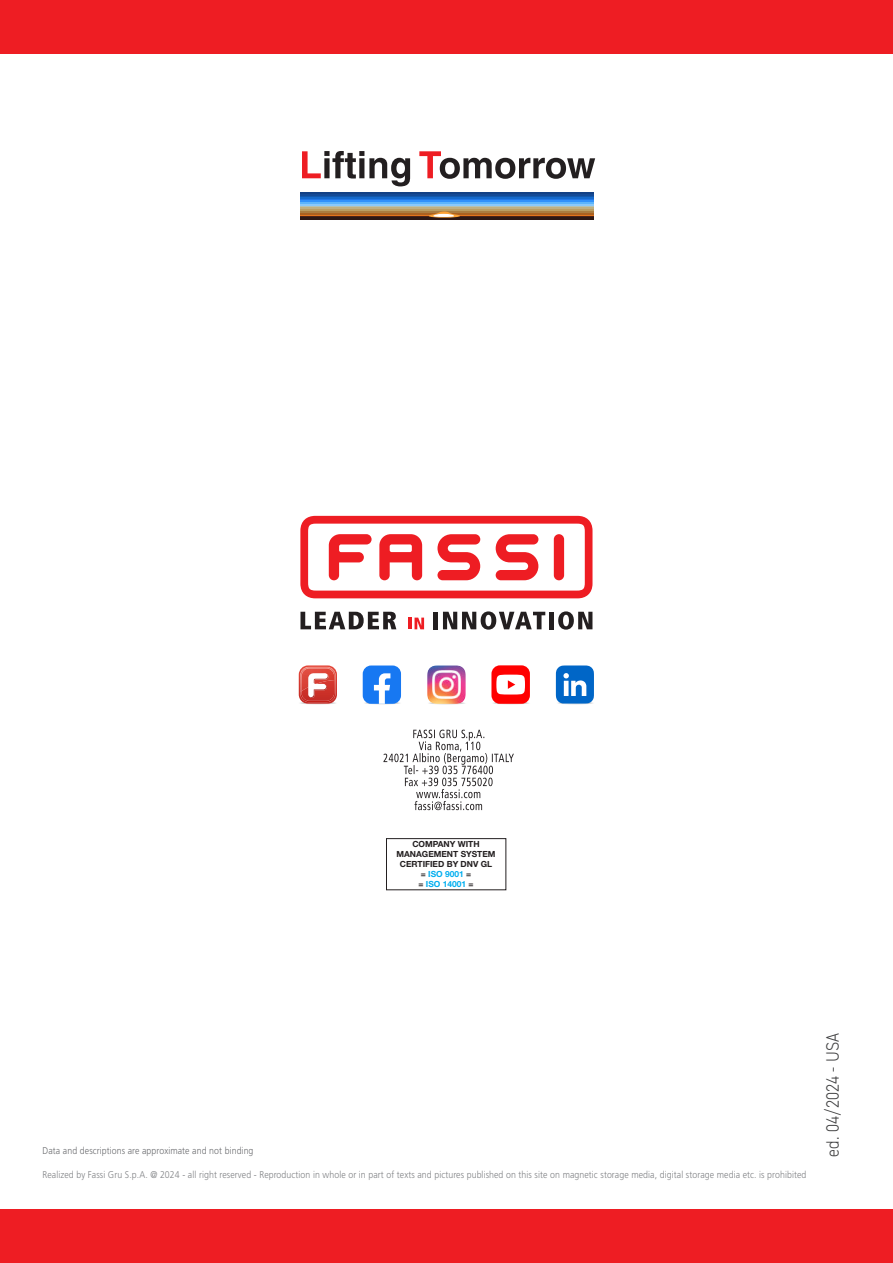
<style>
.page{position:relative;width:893px;height:1263px;background:#fff}
.page>*{position:absolute;margin:0;border:0;box-sizing:border-box;transform-origin:0 0}
.t1{font:300 18px "DIN2014";letter-spacing:.01em;color:#3e3e3f;scale:.9 1}
.t2{font:300 9.75px "Frutiger";letter-spacing:.01em;color:#808285;scale:.9 1}
.t3{font:300 9.75px "Frutiger";letter-spacing:.01em;color:#6c6d70;scale:.9 1}
.t4{font:700 8.4px/10.2px "Helvetica Neue";color:#231f20;text-align:center}
.s1{color:#00aeef}
</style>
<div class="page">
<svg style="left:300px;top:612px;width:96px;height:17px"></svg>
<svg style="left:408px;top:618px;width:16px;height:11px"></svg>
<div style="left:433px;top:612px;width:5px;height:17px;background:#231f20"></div>
<svg style="left:443px;top:611px;width:102px;height:19px"></svg>
<div style="left:549px;top:612px;width:5px;height:17px;background:#231f20"></div>
<svg style="left:558px;top:611px;width:34px;height:19px"></svg>
<div style="left:386px;top:838px;width:120px;height:52px;border:1px solid #231f20"></div>
<div style="left:387px;top:840px;width:118px;height:48px;background:#fff"></div>
<svg style="left:300px;top:516px;width:292px;height:82px"></svg>
<svg style="left:383px;top:730px;width:131px;height:80px"></svg>
<hr style="left:300px;top:193px;width:294px;height:2px;background:#124085">
<hr style="left:300px;top:194px;width:294px;height:2px;background:#144a96">
<hr style="left:300px;top:196px;width:294px;height:2px;background:#1257ab">
<hr style="left:300px;top:198px;width:294px;height:2px;background:#1469cc">
<hr style="left:300px;top:199px;width:294px;height:2px;background:#2175e6">
<hr style="left:300px;top:201px;width:294px;height:1px;background:#3091fa">
<hr style="left:300px;top:202px;width:294px;height:3px;background:#5cb5fc">
<hr style="left:300px;top:204px;width:294px;height:2px;background:#8ac9fa">
<hr style="left:300px;top:206px;width:294px;height:2px;background:#b5c2b3">
<hr style="left:300px;top:208px;width:294px;height:2px;background:#bfb082">
<hr style="left:300px;top:210px;width:294px;height:2px;background:#ba9e63">
<hr style="left:300px;top:211px;width:294px;height:2px;background:#ab7d40">
<hr style="left:300px;top:213px;width:294px;height:2px;background:#ab6121">
<hr style="left:300px;top:215px;width:294px;height:1px;background:#e3751c">
<hr style="left:300px;top:216px;width:294px;height:1px;background:#4a2117">
<hr style="left:300px;top:217px;width:294px;height:3px;background:#2b1714">
<svg style="left:429px;top:212px;width:31px;height:6px"></svg>
<svg style="left:419px;top:151px;width:176px;height:28px"></svg>
<svg style="left:302px;top:151px;width:108px;height:35px"></svg>
<div style="left:0;top:0;width:893px;height:54px;background:#ee1d23"></div>
<img style="left:493px;top:702px;width:36px;height:2px">
<img style="left:365px;top:702px;width:35px;height:2px">
<img style="left:558px;top:703px;width:35px;height:1px">
<svg style="left:299px;top:665px;width:38px;height:39px"></svg>
<div style="left:491px;top:665px;width:39px;height:39px;background:#f00;border-radius:8px"></div>
<svg style="left:496px;top:675px;width:29px;height:19px"></svg>
<div style="left:363px;top:665px;width:38px;height:39px;background:#1778f2;border-radius:8px"></div>
<svg style="left:374px;top:673px;width:16px;height:31px"></svg>
<svg style="left:556px;top:665px;width:38px;height:38px"></svg>
<img style="left:427px;top:665px;width:39px;height:39px">
<div style="left:0;top:1209px;width:893px;height:54px;background:#ee1d23"></div>
<p class="t4" style="left:396px;top:839px;width:101px">COMPANY WITH<br>MANAGEMENT SYSTEM<br>CERTIFIED BY DNV GL = <span class="s1">ISO 9001</span> =<br>= <span class="s1">ISO 14001</span> =</p>
<p class="t3" style="left:43px;top:1145px;width:236px">Data and descriptions are approximate and not binding</p>
<p class="t2" style="left:43px;top:1169px;width:850px">Realized by Fassi Gru S.p.A. @ 2024 - all right reserved - Reproduction in whole or in part of texts and pictures published on this site on magnetic storage media, digital storage media etc. is prohibited</p>
<h1 class="t1" style="left:822px;top:1157px;width:139px;rotate:-90deg">ed. 04/2024 - USA</h1>
</div>
